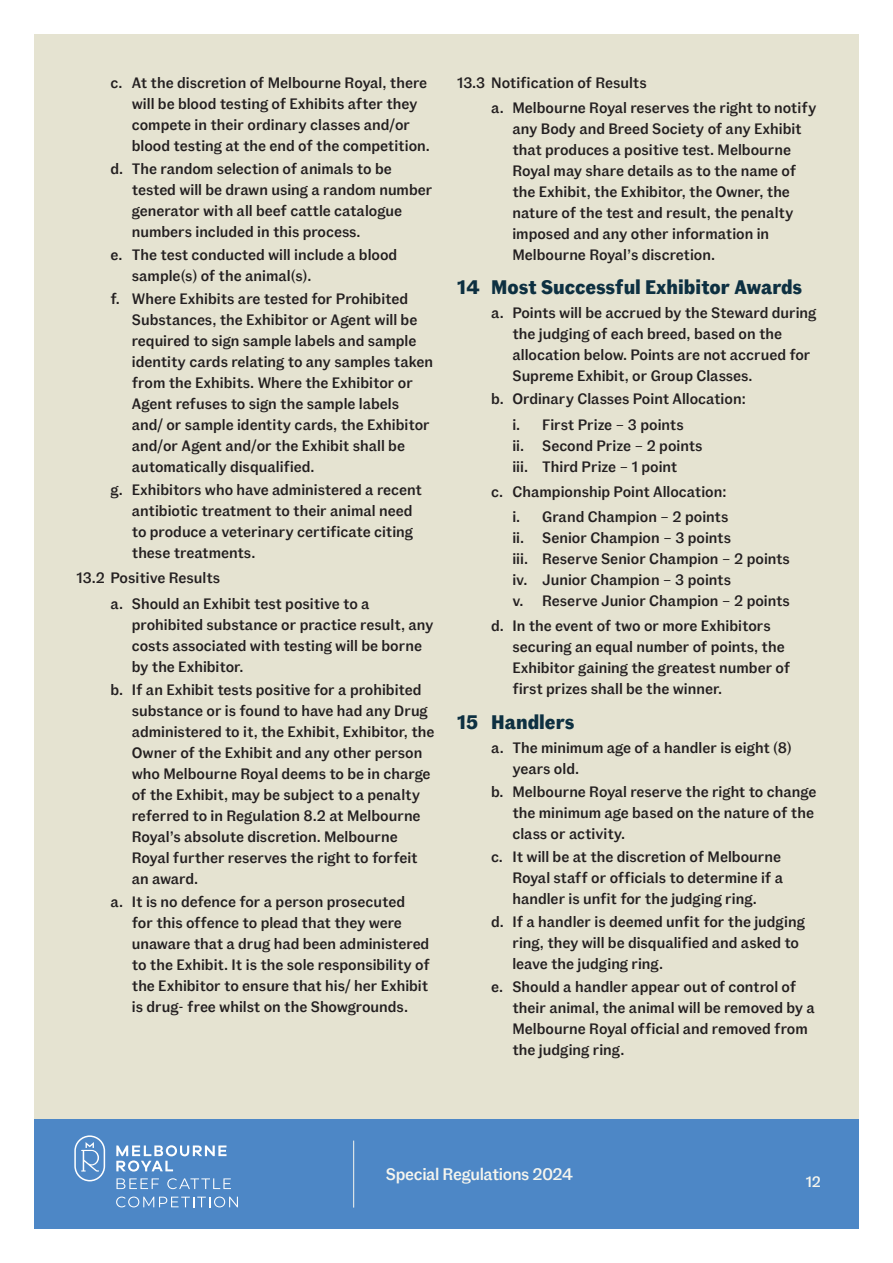
<style>
.page{position:relative;width:893px;height:1263px;background:#fff}
.page>*{position:absolute;margin:0;border:0;box-sizing:border-box;transform-origin:0 0}
.t1{font:700 19.5px "Fann Grotesque Pro";color:#0d3041}
.t2{font:500 16.65px "Fann Grotesque Pro";letter-spacing:-.02em;color:#f5f5ee}
.t3{font:500 15px/21px "Fann Grotesque Pro";color:#231f20}
.t4{font:500 15px "Fann Grotesque Pro";color:#f5f5ee}
</style>
<div class="page">
<div style="left:34px;top:1118px;width:825px;height:111px;background:#4d87c6"></div>
<svg style="left:74px;top:1135px;width:31px;height:46px"></svg>
<svg style="left:116px;top:1145px;width:110px;height:26px"></svg>
<svg style="left:117px;top:1178px;width:42px;height:11px"></svg>
<svg style="left:167px;top:1178px;width:64px;height:11px"></svg>
<svg style="left:116px;top:1196px;width:122px;height:11px"></svg>
<div style="left:34px;top:34px;width:825px;height:1084px;background:#e5e3d1"></div>
<hr style="left:353px;top:1140px;width:1px;height:67px;background:#f5f5ee">
<p class="t3" style="left:132px;top:72px;width:300px;text-indent:-21px">c. At the discretion of Melbourne Royal, there will be blood testing of Exhibits after they compete in their ordinary classes and/or blood testing at the end of the competition.</p>
<p class="t3" style="left:132px;top:158px;width:302px;text-indent:-21px">d. The random selection of animals to be tested will be drawn using a random number generator with all beef cattle catalogue numbers included in this process.</p>
<p class="t3" style="left:132px;top:245px;width:267px;text-indent:-21px">e. The test conducted will include a blood sample(s) of the animal(s).</p>
<p class="t3" style="left:132px;top:289px;width:303px;text-indent:-21px">f. Where Exhibits are tested for Prohibited Substances, the Exhibitor or Agent will be required to sign sample labels and sample identity cards relating to any samples taken from the Exhibits. Where the Exhibitor or Agent refuses to sign the sample labels and/ or sample identity cards, the Exhibitor and/or Agent and/or the Exhibit shall be automatically disqualified.</p>
<p class="t3" style="left:132px;top:480px;width:292px;text-indent:-21px">g. Exhibitors who have administered a recent antibiotic treatment to their animal need to produce a veterinary certificate citing these treatments.</p>
<p class="t3" style="left:111px;top:566px;width:261px;line-height:25.2px;text-indent:-34px">13.2 Positive Results<br>a. Should an Exhibit test positive to a</p>
<p class="t3" style="left:132px;top:614px;width:303px">prohibited substance or practice result, any costs associated with testing will be borne by the Exhibitor.</p>
<p class="t3" style="left:132px;top:679px;width:304px;text-indent:-21px">b. If an Exhibit tests positive for a prohibited substance or is found to have had any Drug administered to it, the Exhibit, Exhibitor, the Owner of the Exhibit and any other person who Melbourne Royal deems to be in charge of the Exhibit, may be subject to a penalty referred to in Regulation 8.2 at Melbourne Royal’s absolute discretion. Melbourne Royal further reserves the right to forfeit an award.</p>
<p class="t3" style="left:132px;top:892px;width:300px;text-indent:-21px">a. It is no defence for a person prosecuted for this offence to plead that they were unaware that a drug had been administered to the Exhibit. It is the sole responsibility of the Exhibitor to ensure that his/ her Exhibit is drug- free whilst on the Showgrounds.</p>
<p class="t3" style="left:491px;top:70px;width:327px;line-height:25.2px;text-indent:-34px">13.3 Notification of Results<br>a. Melbourne Royal reserves the right to notify</p>
<p class="t3" style="left:512px;top:119px;width:291px">any Body and Breed Society of any Exhibit that produces a positive test. Melbourne Royal may share details as to the name of the Exhibit, the Exhibitor, the Owner, the nature of the test and result, the penalty imposed and any other information in Melbourne Royal’s discretion.</p>
<h1 class="t1" style="left:457px;top:276px;width:347px">14 Most Successful Exhibitor Awards</h1>
<p class="t3" style="left:512px;top:303px;width:306px;text-indent:-21px">a. Points will be accrued by the Steward during the judging of each breed, based on the allocation below. Points are not accrued for Supreme Exhibit, or Group Classes.</p>
<p class="t3" style="left:512px;top:387px;width:235px;line-height:25.2px;text-indent:-21px">b. Ordinary Classes Point Allocation: i. First Prize – 3 points</p>
<p class="t3" style="left:512px;top:435px;width:192px">ii. Second Prize – 2 points iii. Third Prize – 1 point</p>
<p class="t3" style="left:491px;top:479px;width:239px;line-height:25.2px;text-align:right">c. Championship Point Allocation: i. Grand Champion – 2 points</p>
<p class="t3" style="left:512px;top:528px;width:279px">ii. Senior Champion – 3 points<br>iii. Reserve Senior Champion – 2 points iv. Junior Champion – 3 points<br>v. Reserve Junior Champion – 2 points</p>
<p class="t3" style="left:512px;top:616px;width:279px;text-indent:-21px">d. In the event of two or more Exhibitors securing an equal number of points, the Exhibitor gaining the greatest number of first prizes shall be the winner.</p>
<h1 class="t1" style="left:457px;top:710px;width:119px">15 Handlers</h1>
<p class="t3" style="left:512px;top:737px;width:281px;text-indent:-21px">a. The minimum age of a handler is eight (8) years old.</p>
<p class="t3" style="left:512px;top:781px;width:306px;text-indent:-21px">b. Melbourne Royal reserve the right to change the minimum age based on the nature of the class or activity.</p>
<p class="t3" style="left:512px;top:846px;width:272px;text-indent:-21px">c. It will be at the discretion of Melbourne<br>Royal staff or officials to determine if a handler is unfit for the judging ring.</p>
<p class="t3" style="left:512px;top:912px;width:294px;text-indent:-21px">d. If a handler is deemed unfit for the judging ring, they will be disqualified and asked to leave the judging ring.</p>
<p class="t3" style="left:512px;top:977px;width:304px;text-indent:-21px">e. Should a handler appear out of control of their animal, the animal will be removed by a Melbourne Royal official and removed from the judging ring.</p>
<p class="t2" style="left:386px;top:1164px;width:189px">Special Regulations 2024</p>
<p class="t4" style="left:806px;top:1172px;width:17px">12</p>
</div>
